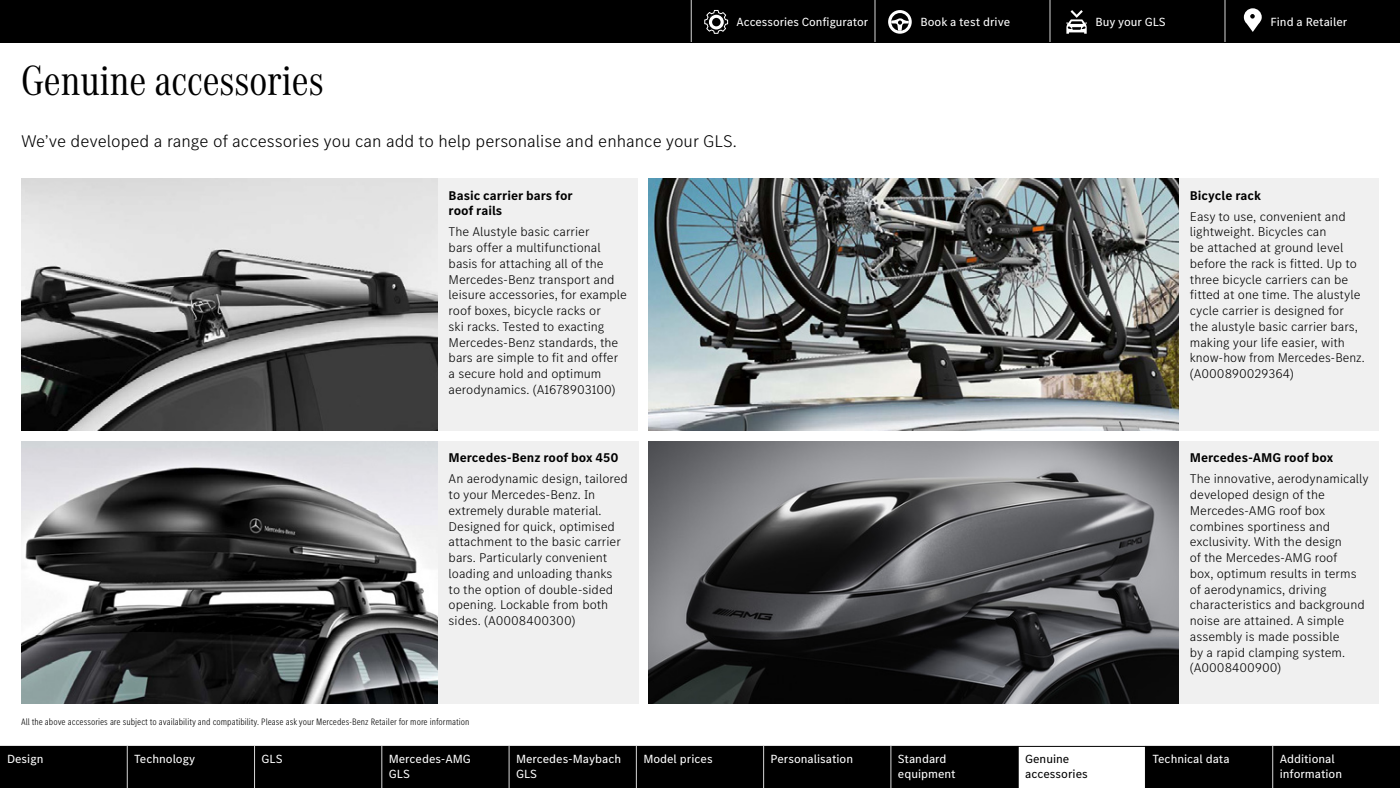
<style>
.page{position:relative;width:1400px;height:788px;background:#fff}
.page>*{position:absolute;margin:0;border:0;box-sizing:border-box;transform-origin:0 0}
.t1{font:43.75px "MB Corpo A Title Cond";color:#000}
.t2{font:300 17.5px "MB Corpo S Text";color:#000}
.t3{font:300 13.12px/15.8px "MB Corpo S Text";color:#000}
.t4{font:700 13.12px/15.8px "MB Corpo S Text";color:#000}
.t5{font:12.25px/14.7px "MB Corpo S Text";color:#fff}
.t6{font:12.25px/14.7px "MB Corpo S Text";color:#000}
.t7{font:300 condensed 9.62px "MB Corpo S Text";color:#000}
</style>
<div class="page">
<img style="left:21px;top:178px;width:417px;height:252px">
<img style="left:21px;top:441px;width:417px;height:263px">
<img style="left:648px;top:441px;width:531px;height:263px">
<img style="left:648px;top:178px;width:531px;height:252px">
<div style="left:438px;top:178px;width:200px;height:252px;background:#f0f0f0"></div>
<div style="left:438px;top:441px;width:201px;height:263px;background:#f0f0f0"></div>
<div style="left:1179px;top:178px;width:200px;height:252px;background:#f0f0f0"></div>
<div style="left:1179px;top:441px;width:200px;height:263px;background:#f0f0f0"></div>
<div style="left:0;top:0;width:1400px;height:42px;background:#000"></div>
<svg style="left:691px;top:0;width:571px;height:42px"></svg>
<svg style="left:0;top:746px;width:1400px;height:42px;background:#161616"></svg>
<hr style="left:127px;top:746px;width:1px;height:42px;background:#d8d8d8">
<hr style="left:254px;top:746px;width:1px;height:42px;background:#d8d8d8">
<hr style="left:381px;top:746px;width:1px;height:42px;background:#d8d8d8">
<hr style="left:509px;top:746px;width:1px;height:42px;background:#d8d8d8">
<hr style="left:636px;top:746px;width:1px;height:42px;background:#d8d8d8">
<hr style="left:763px;top:746px;width:1px;height:42px;background:#d8d8d8">
<hr style="left:890px;top:746px;width:1px;height:42px;background:#d8d8d8">
<hr style="left:1018px;top:746px;width:1px;height:42px;background:#000">
<hr style="left:1145px;top:746px;width:1px;height:42px;background:#000">
<hr style="left:1272px;top:746px;width:1px;height:42px;background:#d8d8d8">
<p class="t5" style="left:736px;top:14px;width:133px">Accessories Configurator</p>
<p class="t5" style="left:920px;top:14px;width:91px">Book a test drive</p>
<p class="t5" style="left:1096px;top:14px;width:72px">Buy your GLS</p>
<p class="t5" style="left:1271px;top:14px;width:78px">Find a Retailer</p>
<h1 class="t1" style="left:21px;top:51px;width:304px">Genuine accessories</h1>
<h2 class="t2" style="left:21px;top:130px;width:717px">We’ve developed a range of accessories you can add to help personalise and enhance your GLS.</h2>
<p class="t4" style="left:449px;top:187px;width:126px">Basic carrier bars for roof rails</p>
<p class="t3" style="left:449px;top:223px;width:180px">The Alustyle basic carrier<br>bars offer a multifunctional basis for attaching all of the<br>Mercedes-Benz transport and leisure accessories, for example roof boxes, bicycle racks or<br>ski racks. Tested to exacting<br>Mercedes-Benz standards, the bars are simple to fit and offer a secure hold and optimum aerodynamics. (A1678903100)</p>
<p class="t4" style="left:449px;top:449px;width:172px">Mercedes-Benz roof box 450</p>
<p class="t3" style="left:449px;top:470px;width:181px">An aerodynamic design, tailored to your Mercedes-Benz. In extremely durable material.<br>Designed for quick, optimised attachment to the basic carrier bars. Particularly convenient loading and unloading thanks<br>to the option of double-sided opening. Lockable from both sides. (A0008400300)</p>
<p class="t7" style="left:21px;top:715px;width:450px">All the above accessories are subject to availability and compatibility. Please ask your Mercedes-Benz Retailer for more information</p>
<p class="t4" style="left:1190px;top:187px;width:73px">Bicycle rack</p>
<p class="t3" style="left:1190px;top:208px;width:176px">Easy to use, convenient and lightweight. Bicycles can<br>be attached at ground level before the rack is fitted. Up to three bicycle carriers can be fitted at one time. The alustyle cycle carrier is designed for the alustyle basic carrier bars, making your life easier, with know-how from Mercedes-Benz. (A000890029364)</p>
<p class="t4" style="left:1190px;top:449px;width:145px">Mercedes-AMG roof box</p>
<p class="t3" style="left:1190px;top:470px;width:180px">The innovative, aerodynamically developed design of the<br>Mercedes-AMG roof box combines sportiness and exclusivity. With the design<br>of the Mercedes-AMG roof<br>box, optimum results in terms of aerodynamics, driving characteristics and background noise are attained. A simple assembly is made possible<br>by a rapid clamping system. (A0008400900)</p>
<p class="t5" style="left:7px;top:751px;width:38px">Design</p>
<p class="t5" style="left:134px;top:751px;width:62px">Technology</p>
<p class="t5" style="left:262px;top:751px;width:23px">GLS</p>
<p class="t5" style="left:389px;top:751px;width:84px">Mercedes-AMG<br>GLS</p>
<p class="t5" style="left:516px;top:751px;width:107px">Mercedes-Maybach<br>GLS</p>
<p class="t5" style="left:643px;top:751px;width:71px">Model prices</p>
<p class="t5" style="left:771px;top:751px;width:84px">Personalisation</p>
<p class="t5" style="left:898px;top:751px;width:59px">Standard equipment</p>
<p class="t6" style="left:1025px;top:751px;width:64px">Genuine accessories</p>
<p class="t5" style="left:1152px;top:751px;width:79px">Technical data</p>
<p class="t5" style="left:1280px;top:751px;width:64px">Additional information</p>
</div>
